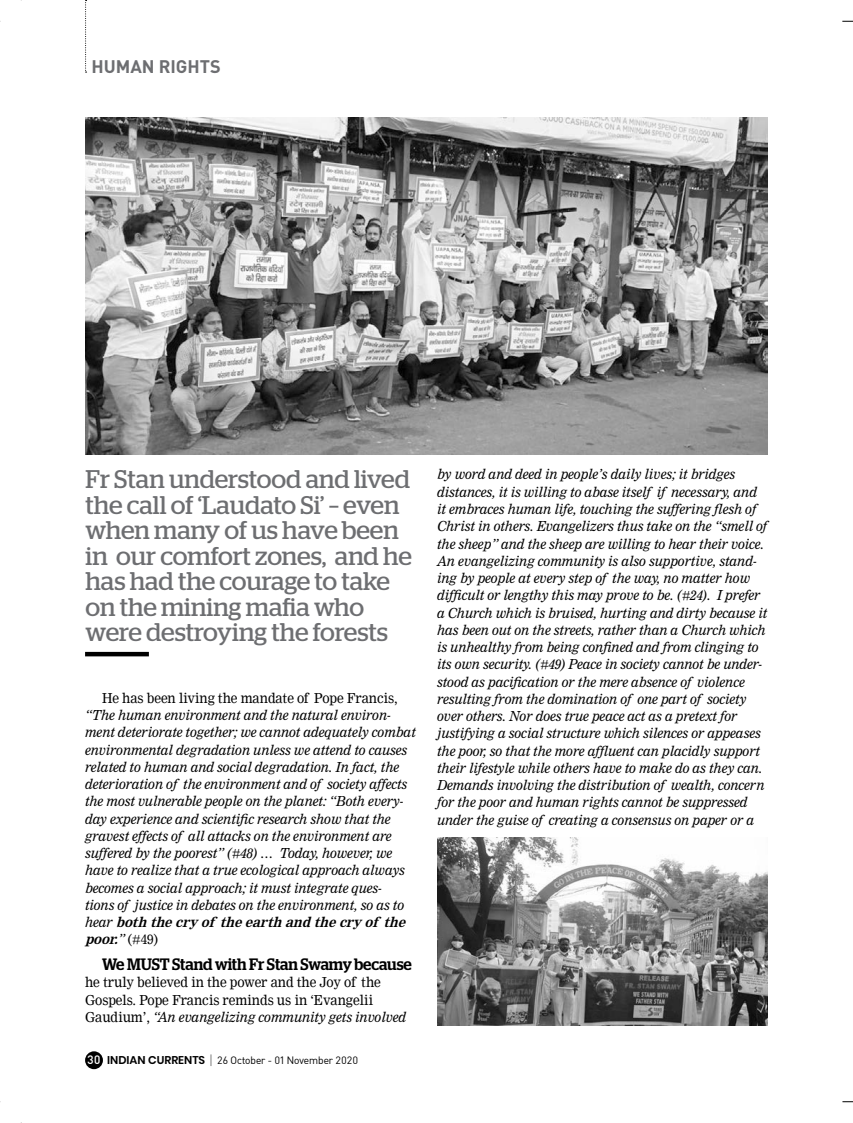
<style>
.page{position:relative;width:853px;height:1123px;background:#fff}
.page>*{position:absolute;margin:0;border:0;box-sizing:border-box;transform-origin:0 0}
.t1{font:25.5px/25.5px "Stag";letter-spacing:-.005em;color:#6d6e71}
.t2{font:700 18px "DI Nc";color:#6d6e71}
.t3{font:500 16.5px "Stag";letter-spacing:-.005em;color:#000;scale:.95 1}
.t4{font:italic 13.5px/17.2px "Nimrod";letter-spacing:-.005em;color:#000;scale:.95 1}
.t5{font:13.5px/17.2px "Nimrod";letter-spacing:-.005em;color:#000;scale:.95 1}
.t6{font:10.5px "Sapient Sans";color:#000}
.s1{font-weight:700}
.s2{font-style:normal}
.s3{font-style:italic}
.s4{font-weight:500;font-size:12px;color:#fff}
.s5{font-family:"Poppins";font-weight:600;font-size:11.25px}
.s6{font-weight:300;font-size:13.5px}
</style>
<div class="page">
<div style="left:85px;top:1051px;width:18px;height:18px;background:#000;border-radius:50%"></div>
<svg style="left:85px;top:0;width:2px;height:73px"></svg>
<img style="left:437px;top:837px;width:330px;height:188px">
<img style="left:85px;top:117px;width:682px;height:337px">
<hr style="left:85px;top:652px;width:64px;height:4px;background:#000">
<h2 class="t2" style="left:91px;top:55px;width:131px">HUMAN RIGHTS</h2>
<h1 class="t1" style="left:86px;top:466px;width:328px">Fr Stan understood and lived the call of ‘Laudato Si’ – even when many of us have been in our comfort zones, and he has had the courage to take on the mining mafia who were destroying the forests</h1>
<p class="t5" style="left:102px;top:689px;width:312px">He has been living the mandate of Pope Francis,</p>
<p class="t4" style="left:85px;top:706px;width:350px">“The human environment and the natural environ&shy;ment deteriorate together; we cannot adequately combat environmental degradation unless we attend to causes related to human and social degradation. In fact, the deterioration of the environment and of society affects the most vulnerable people on the planet: “Both every&shy;day experience and scientific research show that the gravest effects of all attacks on the environment are suffered by the poorest” (#48) … Today, however, we have to realize that a true ecological approach always becomes a social approach; it must integrate ques-<br>tions of justice in debates on the environment, so as to<br>h e a r <span class="s1">both thecryof theearth and thecryof the poor.</span>” <span class="s2">(#49)</span></p>
<p class="t3" style="left:102px;top:954px;width:327px">We MUST Stand with Fr Stan Swamy because</p>
<p class="t5" style="left:85px;top:974px;width:339px">he truly believed in the power and the Joy of the<br>Gospels. Pope Francis reminds us in ‘Evangelii<br>Gaudium’, <span class="s3">“An evangelizing community gets involved</span></p>
<p class="t6" style="left:87px;top:1053px;width:273px"><span class="s4">30</span> <span class="s5">INDIAN CURRENTS</span> <span class="s6">|</span> 26 October - 01 November 2020</p>
<p class="t4" style="left:437px;top:466px;width:349px">by word and deed in people’s daily lives; it bridges distances, it is willing to abase itself if necessary, and it embraces human life, touching the suffering flesh of Christ in others. Evangelizers thus take on the “smell of the sheep” and the sheep are willing to hear their voice.<br>An evangelizing community is also supportive, stand&shy;ing by people at every step of the way, no matter how difficult or lengthy this may prove to be. (#24). I prefer a Church which is bruised, hurting and dirty because it has been out on the streets, rather than a Church which is unhealthy from being confined and from clinging to its own security. (#49) Peace in society cannot be under&shy;stood as pacification or the mere absence of violence resulting from the domination of one part of society over others. Nor does true peace act as a pretext for justifying a social structure which silences or appeases the poor, so that the more affluent can placidly support their lifestyle while others have to make do as they can.<br>Demands involving the distribution of wealth, concern for the poor and human rights cannot be suppressed under the guise of creating a consensus on paper or a</p>
</div>
